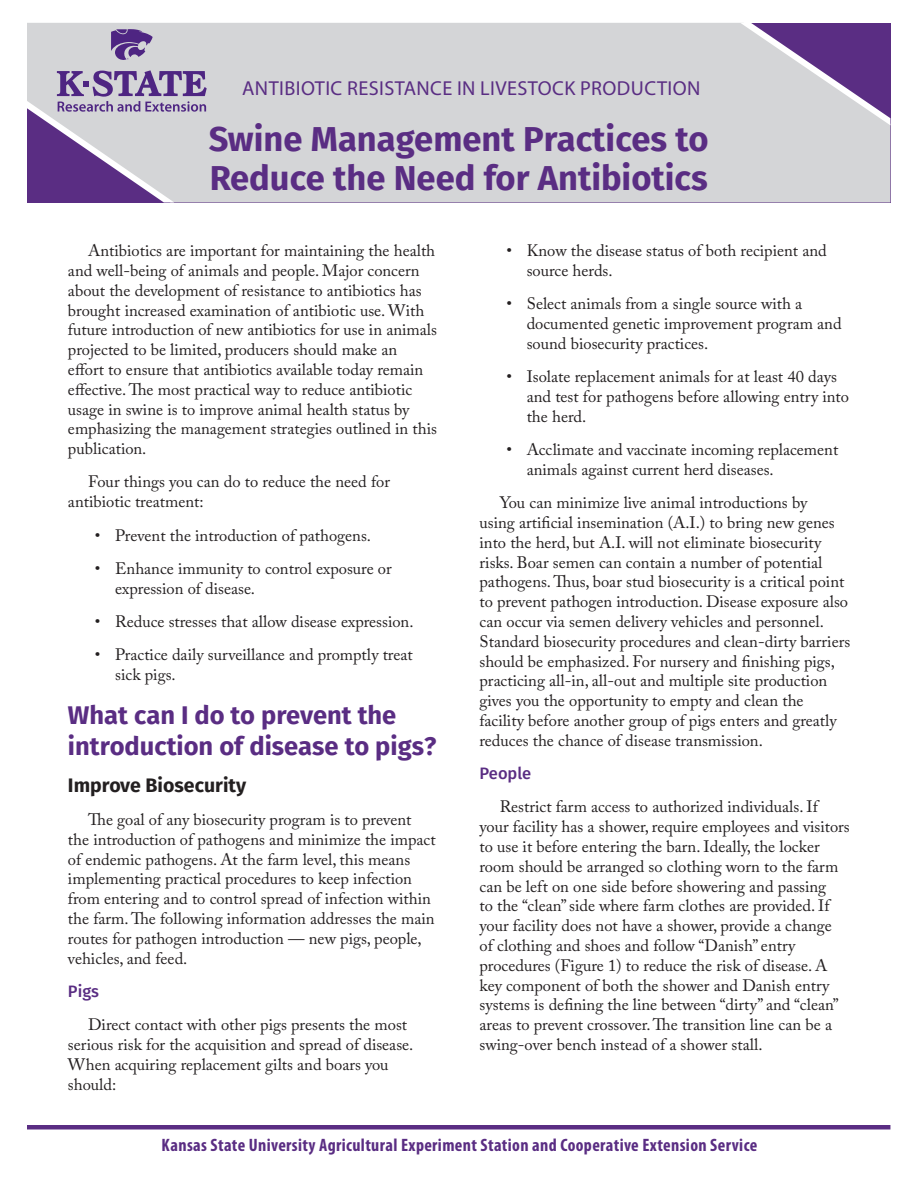
<style>
.page{position:relative;width:918px;height:1188px;background:#fff}
.page>*{position:absolute;margin:0;border:0;box-sizing:border-box;transform-origin:0 0}
.t1{font:700 34.5px/39px "Fira Sans";color:#5a2d83}
.t2{font:700 25.5px/30.6px "Fira Sans";color:#5a2d83}
.t3{font:20.25px "Myriad Pro";letter-spacing:.02em;color:#5a2d83}
.t4{font:700 19.5px "Fira Sans";color:#231f20}
.t5{font:700 condensed 18px "Myriad Pro";letter-spacing:.02em;color:#5a2d83}
.t6{font:16.5px/19.8px "Adobe Caslon Pro";color:#231f20}
.t7{font:500 16.5px "Fira Sans";color:#5a2d83}
</style>
<div class="page">
<div style="left:27px;top:23px;width:863px;height:179px;background:#d4d5d7"></div>
<svg style="left:740px;top:23px;width:150px;height:102px;background:#a390b6"></svg>
<svg style="left:27px;top:70px;width:180px;height:133px;background:#a695b8"></svg>
<svg style="left:111px;top:29px;width:42px;height:31px"></svg>
<div style="left:27px;top:1125px;width:863px;height:5px;background:#5a2d83"></div>
<p class="t3" style="left:242px;top:76px;width:460px">ANTIBIOTIC RESISTANCE IN LIVESTOCK PRODUCTION</p>
<h1 class="t1" style="left:209px;top:122px;width:501px">Swine Management Practices to<br>Reduce the Need for Antibiotics</h1>
<p class="t6" style="left:68px;top:241px;width:371px;text-indent:20px">Antibiotics are important for maintaining the health and well-being of animals and people. Major concern about the development of resistance to antibiotics has brought increased examination of antibiotic use. With future introduction of new antibiotics for use in animals projected to be limited, producers should make an effort to ensure that antibiotics available today remain effective. The most practical way to reduce antibiotic usage in swine is to improve animal health status by emphasizing the management strategies outlined in this publication.</p>
<p class="t6" style="left:68px;top:472px;width:324px;text-indent:20px">Four things you can do to reduce the need for antibiotic treatment:</p>
<p class="t6" style="left:95px;top:525px;width:278px">• Prevent the introduction of pathogens.</p>
<p class="t6" style="left:115px;top:558px;width:278px;text-indent:-20px">• Enhance immunity to control exposure or expression of disease.</p>
<p class="t6" style="left:95px;top:611px;width:320px">• Reduce stresses that allow disease expression.</p>
<p class="t6" style="left:115px;top:645px;width:299px;text-indent:-20px">• Practice daily surveillance and promptly treat sick pigs.</p>
<h2 class="t2" style="left:68px;top:702px;width:370px">What can I do to prevent the introduction of disease to pigs?</h2>
<p class="t4" style="left:68px;top:771px;width:180px">Improve Biosecurity</p>
<p class="t6" style="left:68px;top:809px;width:369px;text-indent:20px">The goal of any biosecurity program is to prevent the introduction of pathogens and minimize the impact of endemic pathogens. At the farm level, this means implementing practical procedures to keep infection from entering and to control spread of infection within the farm. The following information addresses the main routes for pathogen introduction — new pigs, people, vehicles, and feed.</p>
<p class="t7" style="left:68px;top:980px;width:33px">Pigs</p>
<p class="t6" style="left:68px;top:1015px;width:347px;text-indent:20px">Direct contact with other pigs presents the most serious risk for the acquisition and spread of disease.<br>When acquiring replacement gilts and boars you should:</p>
<p class="t6" style="left:527px;top:241px;width:302px;text-indent:-20px">• Know the disease status of both recipient and source herds.</p>
<p class="t6" style="left:527px;top:294px;width:316px;text-indent:-20px">• Select animals from a single source with a documented genetic improvement program and sound biosecurity practices.</p>
<p class="t6" style="left:527px;top:367px;width:324px;text-indent:-20px">• Isolate replacement animals for at least 40 days and test for pathogens before allowing entry into the herd.</p>
<p class="t6" style="left:527px;top:439px;width:313px;text-indent:-20px">• Acclimate and vaccinate incoming replacement animals against current herd diseases.</p>
<p class="t6" style="left:479px;top:493px;width:372px;text-indent:20px">You can minimize live animal introductions by<br>using artificial insemination (A.I.) to bring new genes into the herd, but A.I. will not eliminate biosecurity risks. Boar semen can contain a number of potential pathogens. Thus, boar stud biosecurity is a critical point to prevent pathogen introduction. Disease exposure also can occur via semen delivery vehicles and personnel.<br>Standard biosecurity procedures and clean-dirty barriers should be emphasized. For nursery and finishing pigs, practicing all-in, all-out and multiple site production gives you the opportunity to empty and clean the facility before another group of pigs enters and greatly reduces the chance of disease transmission.</p>
<p class="t7" style="left:479px;top:762px;width:53px">People</p>
<p class="t6" style="left:479px;top:797px;width:372px;text-indent:20px">Restrict farm access to authorized individuals. If your facility has a shower, require employees and visitors to use it before entering the barn. Ideally, the locker room should be arranged so clothing worn to the farm can be left on one side before showering and passing<br>to the “clean” side where farm clothes are provided. If your facility does not have a shower, provide a change<br>of clothing and shoes and follow “Danish” entry procedures (Figure 1) to reduce the risk of disease. A key component of both the shower and Danish entry systems is defining the line between “dirty” and “clean” areas to prevent crossover. The transition line can be a swing-over bench instead of a shower stall.</p>
<p class="t5" style="left:162px;top:1133px;width:597px">Kansas State University Agricultural Experiment Station and Cooperative Extension Service</p>
</div>
